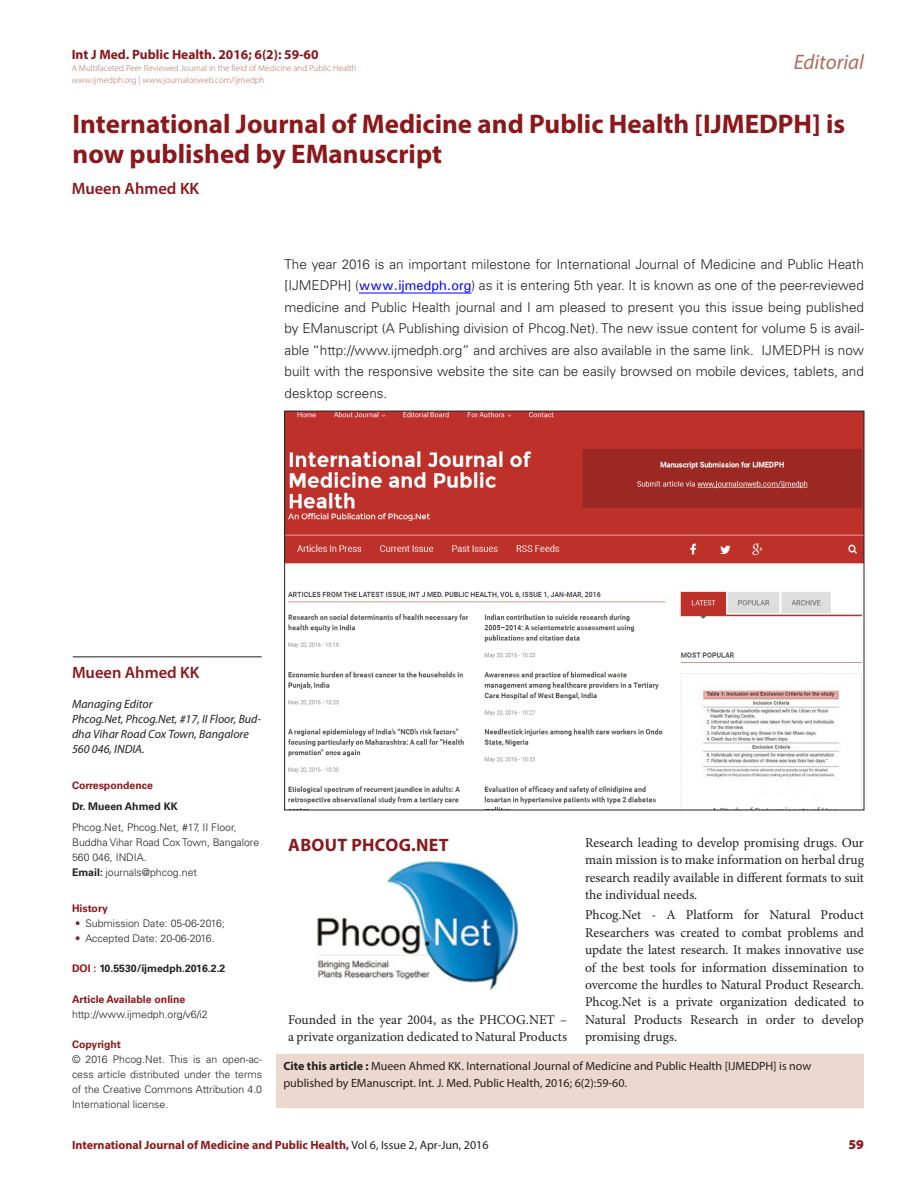
<style>
.page{position:relative;width:918px;height:1188px;background:#fff}
.page>*{position:absolute;margin:0;border:0;box-sizing:border-box;transform-origin:0 0}
.CT{font:700 27px/30px "Myriad Pro";color:#8c181b}
.t1{font:italic 21px "Myriad Pro";color:#b16a57}
._1_HD{font:700 18px "Myriad Pro";letter-spacing:.02em;color:#8c181b}
.CA{font:600 16.5px "Myriad Pro";color:#8c181b}
.TXT{font:13.5px/17.4px "Minion Pro";color:#231f20;text-align:justify}
.ABS_TXT{font:300 13.5px/21.5px "Univers LT Std";color:#231f20;text-align:justify}
.t2{font:700 13.5px "Myriad Pro";color:#8c181b}
.RRH{font:900 13.5px "Myriad Pro";color:#8c181b}
.LRH{font:12px/16.5px "Myriad Pro";color:#231f20}
.CA_Aff{font:italic 12px/15px "Myriad Pro";color:#231f20}
.RRH-2{font:700 12px "Myriad Pro";color:#8c181b}
.ABS_AU_ADD{font:300 10.5px/15px "Univers LT Std";color:#231f20;text-align:justify}
.ABS_TXT-2{font:300 10.5px/15px "Univers LT Std";color:#231f20}
.ABS_AU_ADD-2{font:700 10.5px "Univers LT Std";color:#8c181b}
.ABS_AU_ADD-3{font:700 10.5px "Univers LT Std";color:#231f20}
.ABS_TXT-3{font:700 10.5px "Univers LT Std";color:#8c181b}
.ABS_TXT-4{font:700 10.5px "Univers LT Std";color:#231f20}
.t3{font:300 9px/12px "Myriad Pro";color:#b16a57}
.s1{font-family:"Univers";font-weight:500;color:#00f}
.s2{font-weight:700}
.s3{color:#8c181b}
.s4{font-weight:400;color:#231f20}
</style>
<div class="page">
<hr style="left:359px;top:293px;width:113px;height:1px;background:#00f">
<hr style="left:73px;top:656px;width:189px;height:1px;background:#231f20">
<div style="left:276px;top:1054px;width:588px;height:54px;background:#edd8cf"></div>
<img style="left:286px;top:413px;width:576px;height:395px">
<img style="left:317px;top:861px;width:205px;height:130px">
<p class="t2" style="left:72px;top:46px;width:248px">Int J Med. Public Health. 2016; 6(2): 59-60</p>
<p class="t3" style="left:72px;top:62px;width:287px">A Multifaceted Peer Reviewed Journal in the field of Medicine and Public Health www.ijmedph.org | www.journalonweb.com/ijmedph</p>
<h2 class="t1" style="left:794px;top:49px;width:72px">Editorial</h2>
<p class="CT" style="left:73px;top:108px;width:774px">International Journal of Medicine and Public Health [IJMEDPH] is now published by EManuscript</p>
<p class="CA" style="left:72px;top:178px;width:129px">Mueen Ahmed KK</p>
<p class="ABS_TXT" style="left:285px;top:253px;width:581px">The year 2016 is an important milestone for International Journal of Medicine and Public Heath [IJMEDPH] (<span class="s1">www.ijmedph.org</span>) as it is entering 5th year. It is known as one of the peer-reviewed medicine and Public Health journal and I am pleased to present you this issue being published by EManuscript (A Publishing division of Phcog.Net). The new issue content for volume 5 is avail&shy;able “http://www.ijmedph.org” and archives are also available in the same link. IJMEDPH is now built with the responsive website the site can be easily browsed on mobile devices, tablets, and desktop screens.</p>
<p class="CA" style="left:72px;top:662px;width:129px">Mueen Ahmed KK</p>
<p class="CA_Aff" style="left:72px;top:697px;width:82px">Managing Editor</p>
<p class="CA_Aff" style="left:72px;top:712px;width:191px">Phcog.Net, Phcog.Net, #17, II Floor, Bud&shy;dha Vihar Road Cox Town, Bangalore<br>560 046, INDIA.</p>
<p class="ABS_TXT-3" style="left:72px;top:780px;width:82px">Correspondence</p>
<p class="ABS_TXT-4" style="left:72px;top:801px;width:107px">Dr. Mueen Ahmed KK</p>
<p class="ABS_TXT-2" style="left:72px;top:820px;width:189px">Phcog.Net, Phcog.Net, #17, II Floor,<br>Buddha Vihar Road Cox Town, Bangalore<br>560 046, INDIA.</p>
<p class="ABS_AU_ADD" style="left:72px;top:865px;width:127px"><span class="s2">Email:</span> journals@phcog.net</p>
<p class="ABS_TXT-3" style="left:72px;top:903px;width:37px">History</p>
<p class="ABS_AU_ADD" style="left:75px;top:916px;width:151px"><span class="s3">•</span> Submission Date: 05-06-2016;</p>
<p class="ABS_AU_ADD" style="left:75px;top:931px;width:141px"><span class="s3">•</span> Accepted Date: 20-06-2016.</p>
<p class="ABS_AU_ADD-3" style="left:72px;top:963px;width:155px"><span class="s3">DOI :</span> 10.5530/ijmedph.2016.2.2</p>
<p class="ABS_AU_ADD-2" style="left:72px;top:993px;width:115px">Article Available online</p>
<p class="ABS_AU_ADD" style="left:72px;top:1006px;width:137px">http://www.ijmedph.org/v6/i2</p>
<p class="ABS_AU_ADD-2" style="left:72px;top:1038px;width:50px">Copyright</p>
<p class="ABS_AU_ADD" style="left:72px;top:1051px;width:192px">© 2016 Phcog.Net. This is an open-ac&shy;cess article distributed under the terms of the Creative Commons Attribution 4.0<br>International license<span class="s3">.</span></p>
<p class="LRH" style="left:284px;top:1058px;width:529px"><span class="s2">Cite this article :</span> Mueen Ahmed KK. International Journal of Medicine and Public Health [IJMEDPH] is now published by EManuscript. Int. J. Med. Public Health, 2016; 6(2):59-60.</p>
<p class="TXT" style="left:585px;top:834px;width:281px">Research leading to develop promising drugs. Our main mission is to make information on herbal drug research readily available in different formats to suit the individual needs.</p>
<p class="TXT" style="left:585px;top:906px;width:281px">Phcog.Net - A Platform for Natural Product Researchers was created to combat problems and update the latest research. It makes innovative use of the best tools for information dissemination to overcome the hurdles to Natural Product Research.<br>Phcog.Net is a private organization dedicated to Natural Products Research in order to develop promising drugs.</p>
<p class="_1_HD" style="left:288px;top:833px;width:162px">ABOUT PHCOG.NET</p>
<p class="TXT" style="left:288px;top:1011px;width:281px">Founded in the year 2004, as the PHCOG.NET – a private organization dedicated to Natural Products</p>
<p class="RRH-2" style="left:72px;top:1137px;width:418px">International Journal of Medicine and Public Health, <span class="s4">Vol 6, Issue 2, Apr-Jun, 2016</span></p>
<p class="RRH" style="left:849px;top:1136px;width:17px">59</p>
</div>
